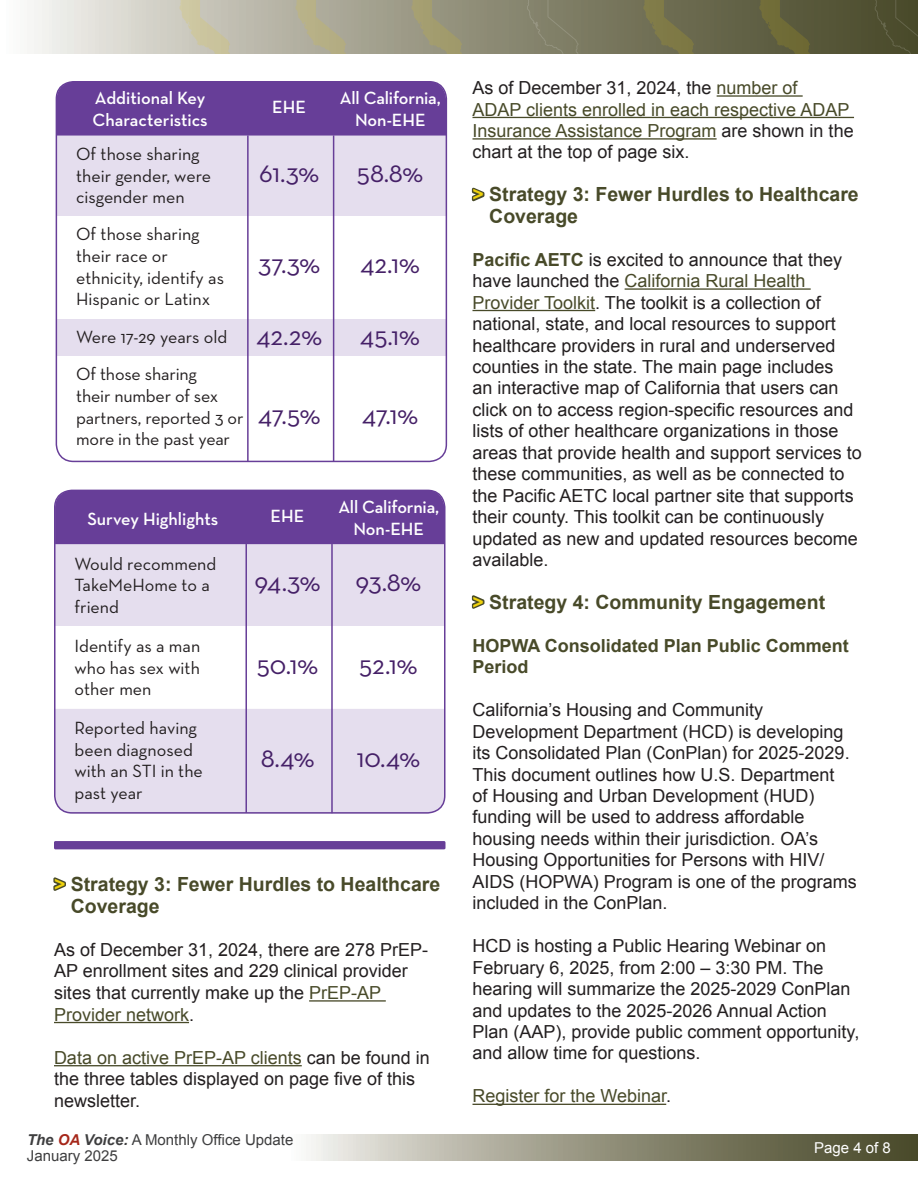
<style>
.page{position:relative;width:918px;height:1188px;background:#fff}
.page>*{position:absolute;margin:0;border:0;box-sizing:border-box;transform-origin:0 0}
.t1{font:27px "Neutra Text";letter-spacing:-.005em;color:#452067}
.t2{font:700 19.5px/21.6px "Arial";color:#484a29}
.t3{font:18px/21.5px "Arial";color:#231f20}
.t4{font:18px/21.6px "Neutra Text";color:#231f20}
.t5{font:18px/21.5px "Arial";color:#484a29}
.t6{font:600 18px/21.6px "Neutra Text";letter-spacing:-.005em;color:#fff;text-align:center}
.t7{font:700 18px/21.5px "Arial";color:#484a29}
.t8{font:15px/16.5px "Arial";color:#3e3e3f}
.t9{font:15px "Arial";color:#fff}
.s1{color:#f0d30c}
.s2{color:#484a29}
.s3{color:#231f20}
.s4{font-weight:700;color:#484a29}
.s5{font-weight:700;font-style:italic}
.s6{font-weight:700;font-style:italic;color:#a6271a}
</style>
<div class="page">
<div style="left:57px;top:135px;width:389px;height:80px;background:#e5deee"></div>
<div style="left:57px;top:82px;width:389px;height:54px;background:#673e98"></div>
<div style="left:57px;top:319px;width:389px;height:37px;background:#e5deee"></div>
<svg style="left:27px;top:0;width:137px;height:54px;background:#e3e2dc"></svg>
<svg style="left:306px;top:1134px;width:612px;height:27px;background:#95937f"></svg>
<svg style="left:164px;top:0;width:754px;height:54px;background:#88866c"></svg>
<hr style="left:309px;top:1000px;width:77px;height:2px;background:#484a29">
<hr style="left:54px;top:1022px;width:135px;height:1px;background:#484a29">
<hr style="left:54px;top:1065px;width:248px;height:1px;background:#484a29">
<svg style="left:53px;top:877px;width:13px;height:14px"></svg>
<div style="left:55px;top:544px;width:389px;height:82px;background:#e5deee"></div>
<div style="left:55px;top:490px;width:388px;height:54px;background:#673e98"></div>
<div style="left:57px;top:709px;width:386px;height:102px;background:#e5deee"></div>
<div style="left:54px;top:490px;width:392px;height:324px;border:2px solid #673e98;border-radius:17px"></div>
<hr style="left:245px;top:544px;width:2px;height:269px;background:#673e98">
<hr style="left:331px;top:544px;width:2px;height:269px;background:#673e98">
<div style="left:56px;top:81px;width:391px;height:381px;border:2px solid #673e98;border-radius:17px"></div>
<hr style="left:247px;top:135px;width:2px;height:327px;background:#673e98">
<hr style="left:333px;top:135px;width:1px;height:327px;background:#673e98">
<div style="left:54px;top:841px;width:392px;height:8px;background:#673e98;border-radius:2px"></div>
<hr style="left:717px;top:95px;width:86px;height:2px;background:#484a29">
<hr style="left:472px;top:117px;width:382px;height:1px;background:#484a29">
<hr style="left:472px;top:138px;width:245px;height:2px;background:#484a29">
<hr style="left:625px;top:288px;width:186px;height:2px;background:#484a29">
<hr style="left:472px;top:310px;width:123px;height:1px;background:#484a29">
<hr style="left:472px;top:1104px;width:194px;height:1px;background:#484a29">
<svg style="left:471px;top:187px;width:14px;height:15px"></svg>
<svg style="left:471px;top:595px;width:14px;height:14px"></svg>
<p class="t6" style="left:93px;top:87px;width:117px;text-align:left">Additional Key<br>Characteristics</p>
<p class="t4" style="left:76px;top:143px;width:137px">Of those sharing their gender, were cisgender men</p>
<p class="t4" style="left:76px;top:223px;width:149px">Of those sharing their race or ethnicity, identify as<br>Hispanic or Latinx</p>
<p class="t4" style="left:76px;top:318px;width:153px;line-height:37px">Were 17-29 years old<br>Of those sharing</p>
<p class="t4" style="left:76px;top:385px;width:169px">their number of sex partners, reported 3 or more in the past year</p>
<p class="t6" style="left:272px;top:96px;width:35px">EHE</p>
<h1 class="t1" style="left:259px;top:156px;width:62px">61.3%</h1>
<h1 class="t1" style="left:258px;top:248px;width:63px">37.3%</h1>
<h1 class="t1" style="left:256px;top:320px;width:67px">42.2%</h1>
<h1 class="t1" style="left:258px;top:398px;width:64px">47.5%</h1>
<p class="t6" style="left:340px;top:87px;width:102px">All California,<br>Non-EHE</p>
<h1 class="t1" style="left:357px;top:156px;width:68px">58.8%</h1>
<h1 class="t1" style="left:360px;top:248px;width:61px">42.1%</h1>
<h1 class="t1" style="left:360px;top:320px;width:61px">45.1%</h1>
<h1 class="t1" style="left:362px;top:398px;width:57px">47.1%</h1>
<p class="t6" style="left:87px;top:507px;width:132px">Survey Highlights</p>
<p class="t4" style="left:75px;top:552px;width:144px">Would recommend<br>TakeMeHome to a friend</p>
<p class="t4" style="left:75px;top:635px;width:127px;text-align:justify">Identify as a man who has sex with other men</p>
<p class="t4" style="left:75px;top:717px;width:130px">Reported having been diagnosed with an STI in the past year</p>
<p class="t6" style="left:271px;top:504px;width:35px">EHE</p>
<h1 class="t1" style="left:255px;top:566px;width:68px">94.3%</h1>
<p class="t6" style="left:338px;top:496px;width:102px">All California,<br>Non-EHE</p>
<h1 class="t1" style="left:356px;top:566px;width:67px">93.8%</h1>
<h1 class="t1" style="left:257px;top:648px;width:63px">50.1%</h1>
<h1 class="t1" style="left:359px;top:648px;width:60px">52.1%</h1>
<h1 class="t1" style="left:261px;top:741px;width:55px">8.4%</h1>
<h1 class="t1" style="left:357px;top:741px;width:65px">10.4%</h1>
<p class="t2" style="left:71px;top:874px;width:371px;text-indent:-17px"><span class="s1">&gt;</span> Strategy 3: Fewer Hurdles to Healthcare<br>Coverage</p>
<p class="t3" style="left:54px;top:939px;width:376px">As of December 31, 2024, there are 278 PrEP-AP enrollment sites and 229 clinical provider sites that currently make up the <span class="s2">PrEP-AP Provider network</span>.</p>
<p class="t3" style="left:54px;top:1047px;width:377px"><span class="s2">Data on active PrEP-AP clients</span> can be found in the three tables displayed on page five of this newsletter.</p>
<p class="t5" style="left:472px;top:77px;width:383px"><span class="s3">As of December 31, 2024, the</span> number of<br>ADAP clients enrolled in each respective ADAP Insurance Assistance Program <span class="s3">are shown in the chart at the top of page six.</span></p>
<p class="t2" style="left:489px;top:184px;width:371px;text-indent:-17px"><span class="s1">&gt;</span> Strategy 3: Fewer Hurdles to Healthcare<br>Coverage</p>
<p class="t3" style="left:472px;top:249px;width:391px"><span class="s4">Pacific AETC</span> is excited to announce that they have launched the <span class="s2">California Rural Health Provider Toolkit</span>. The toolkit is a collection of national, state, and local resources to support healthcare providers in rural and underserved counties in the state. The main page includes<br>an interactive map of California that users can click on to access region-specific resources and lists of other healthcare organizations in those areas that provide health and support services to these communities, as well as be connected to the Pacific AETC local partner site that supports their county. This toolkit can be continuously updated as new and updated resources become available.</p>
<p class="t2" style="left:472px;top:592px;width:354px"><span class="s1">&gt;</span> Strategy 4: Community Engagement</p>
<p class="t7" style="left:472px;top:635px;width:378px">HOPWA Consolidated Plan Public Comment<br>Period</p>
<p class="t3" style="left:472px;top:699px;width:386px">California’s Housing and Community Development Department (HCD) is developing its Consolidated Plan (ConPlan) for 2025-2029.<br>This document outlines how U.S. Department<br>of Housing and Urban Development (HUD) funding will be used to address affordable housing needs within their jurisdiction. OA’s Housing Opportunities for Persons with HIV/ AIDS (HOPWA) Program is one of the programs included in the ConPlan.</p>
<p class="t3" style="left:472px;top:935px;width:388px">HCD is hosting a Public Hearing Webinar on February 6, 2025, from 2:00 – 3:30 PM. The hearing will summarize the 2025-2029 ConPlan and updates to the 2025-2026 Annual Action Plan (AAP), provide public comment opportunity, and allow time for questions.</p>
<p class="t5" style="left:472px;top:1086px;width:200px">Register for the Webinar<span class="s3">.</span></p>
<p class="t8" style="left:27px;top:1132px;width:268px"><span class="s5">The</span> <span class="s6">OA</span> <span class="s5">Voice:</span> A Monthly Office Update<br>January 2025</p>
<p class="t9" style="left:814px;top:1138px;width:78px">Page 4 of 8</p>
</div>
